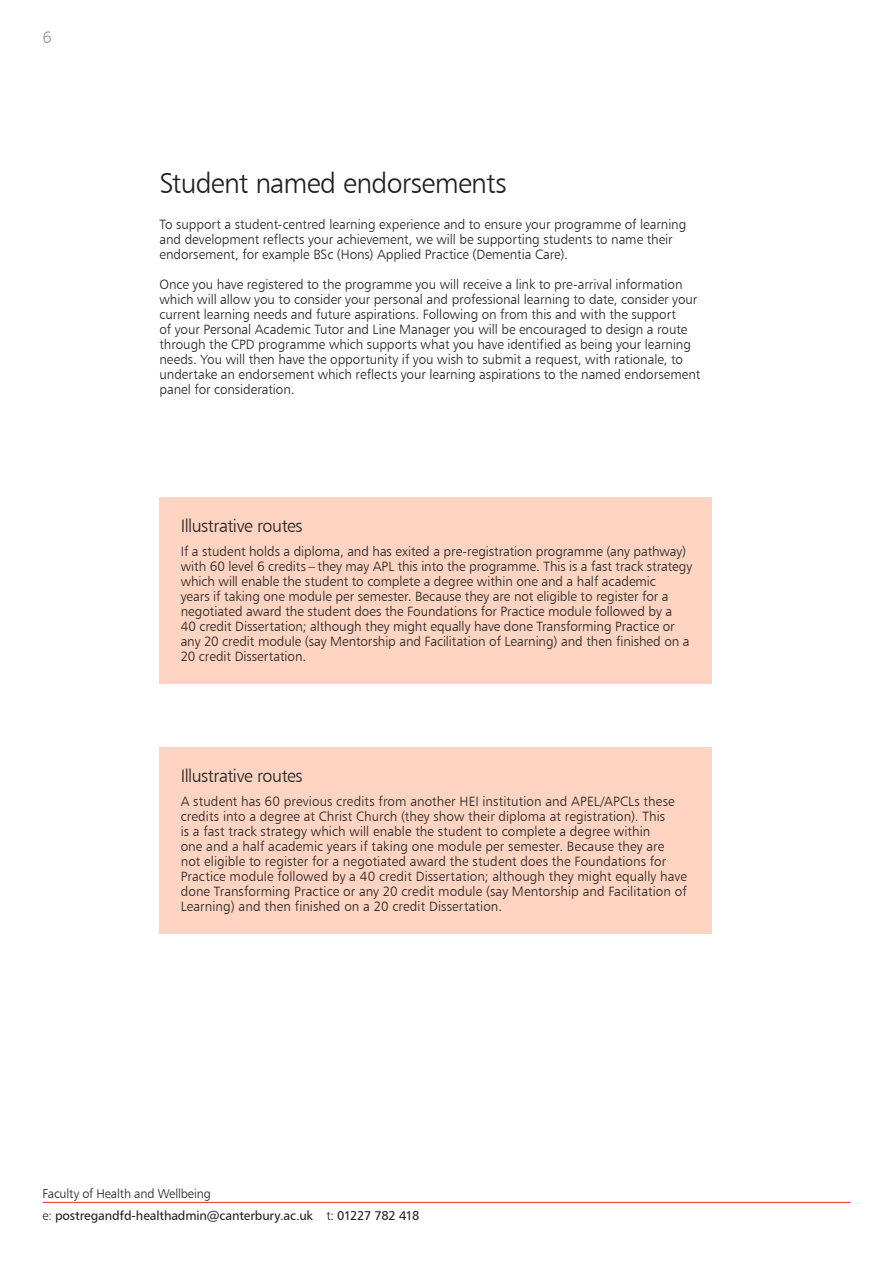
<style>
.page{position:relative;width:893px;height:1263px;background:#fff}
.page>*{position:absolute;margin:0;border:0;box-sizing:border-box;transform-origin:0 0}
.t1{font:28.5px "Humanist 777 BT Light B";letter-spacing:-.025em;color:#231f20}
.t2{font:18px "Humanist 777 BT Light B";letter-spacing:-.03em;color:#231f20}
.t3{font:16.5px "Humanist 777 BT Light B";color:#939598}
.t4{font:13.5px/15px "Humanist 777 BT Light B";color:#231f20}
.t5{font:12.75px "Humanist 777 BT Roman B";letter-spacing:-.01em;color:#231f20}
.t6{font:12.75px "Humanist 777 BT Light B";letter-spacing:-.01em;color:#231f20}
.s1{font-family:"Humanist 777 BT Light B"}
</style>
<div class="page">
<hr style="left:43px;top:1202px;width:807px;height:1px;background:#ee2e22">
<div style="left:159px;top:497px;width:553px;height:187px;background:#fcd4c1"></div>
<div style="left:159px;top:747px;width:553px;height:186px;background:#fcd4c1"></div>
<p class="t3" style="left:43px;top:27px;width:11px">6</p>
<h1 class="t1" style="left:159px;top:165px;width:349px">Student named endorsements</h1>
<p class="t4" style="left:159px;top:217px;width:528px">To support a student-centred learning experience and to ensure your programme of learning and development reflects your achievement, we will be supporting students to name their endorsement, for example BSc (Hons) Applied Practice (Dementia Care).</p>
<p class="t4" style="left:159px;top:277px;width:542px">Once you have registered to the programme you will receive a link to pre-arrival information which will allow you to consider your personal and professional learning to date, consider your current learning needs and future aspirations. Following on from this and with the support<br>of your Personal Academic Tutor and Line Manager you will be encouraged to design a route through the CPD programme which supports what you have identified as being your learning needs. You will then have the opportunity if you wish to submit a request, with rationale, to undertake an endorsement which reflects your learning aspirations to the named endorsement panel for consideration.</p>
<h2 class="t2" style="left:181px;top:515px;width:123px">Illustrative routes</h2>
<p class="t4" style="left:181px;top:544px;width:513px">If a student holds a diploma, and has exited a pre-registration programme (any pathway) with 60 level 6 credits – they may APL this into the programme. This is a fast track strategy which will enable the student to complete a degree within one and a half academic<br>years if taking one module per semester. Because they are not eligible to register for a negotiated award the student does the Foundations for Practice module followed by a<br>40 credit Dissertation; although they might equally have done Transforming Practice or any 20 credit module (say Mentorship and Facilitation of Learning) and then finished on a 20 credit Dissertation.</p>
<h2 class="t2" style="left:181px;top:765px;width:123px">Illustrative routes</h2>
<p class="t4" style="left:181px;top:793px;width:508px">A student has 60 previous credits from another HEI institution and APEL/APCLs these credits into a degree at Christ Church (they show their diploma at registration). This<br>is a fast track strategy which will enable the student to complete a degree within<br>one and a half academic years if taking one module per semester. Because they are not eligible to register for a negotiated award the student does the Foundations for Practice module followed by a 40 credit Dissertation; although they might equally have done Transforming Practice or any 20 credit module (say Mentorship and Facilitation of Learning) and then finished on a 20 credit Dissertation.</p>
<p class="t6" style="left:43px;top:1185px;width:170px">Faculty of Health and Wellbeing</p>
<p class="t5" style="left:43px;top:1208px;width:378px"><span class="s1">e:</span> postregandfd-healthadmin@canterbury.ac.uk <span class="s1">t:</span> 01227 782 418</p>
</div>
